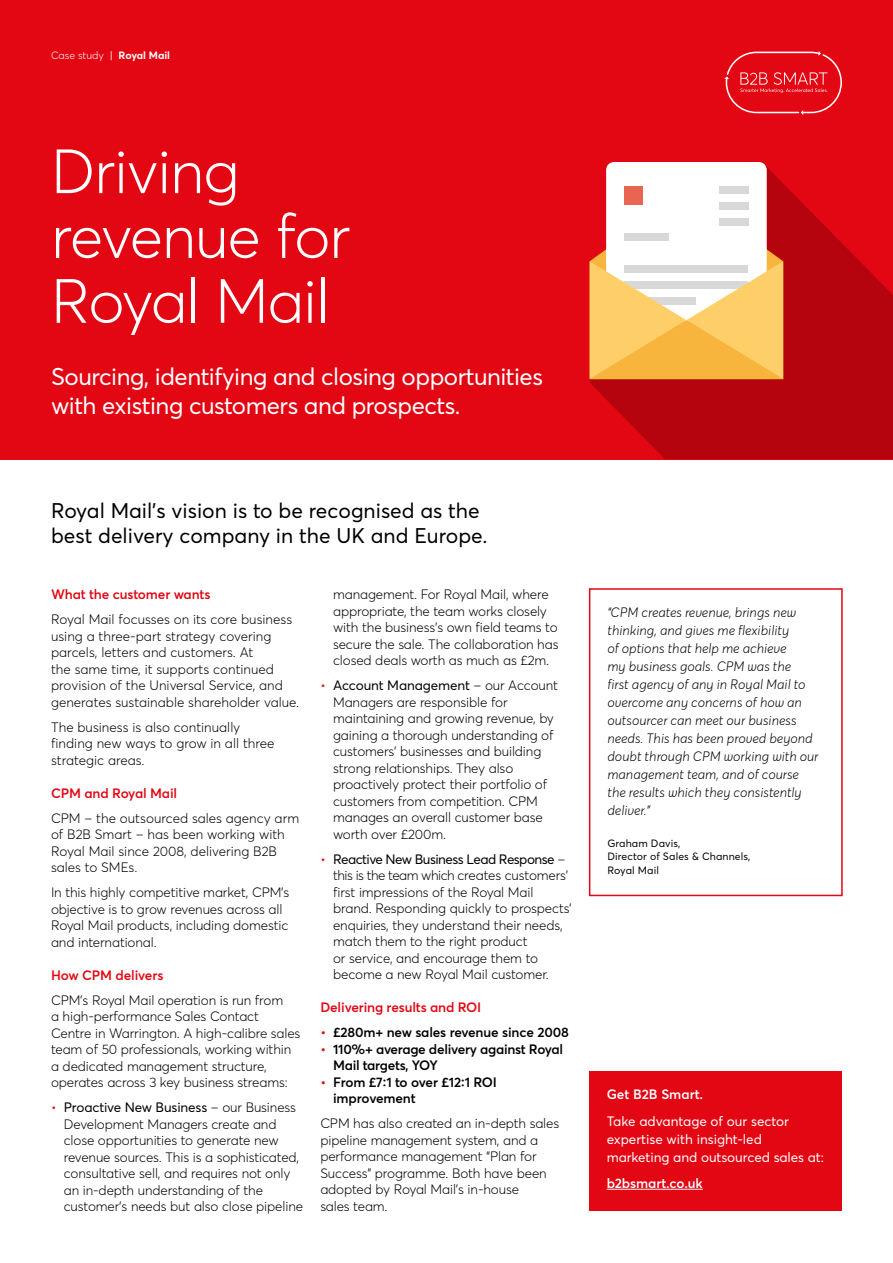
<style>
.page{position:relative;width:893px;height:1263px;background:#fff}
.page>*{position:absolute;margin:0;border:0;box-sizing:border-box;transform-origin:0 0}
.t1{font:300 61.5px/64.8px "Averta";letter-spacing:-.02em;color:#fff}
.t2{font:24px/28.8px "Averta";letter-spacing:-.02em;color:#fff}
.t3{font:21px/25.2px "Averta";color:#000}
.t4{font:300 13.5px/16.5px "Averta";letter-spacing:-.01em;color:#000}
.t5{font:italic 300 13.5px/18px "Averta";color:#000}
.t6{font:600 13.5px/16.5px "Averta";letter-spacing:-.02em;color:#000}
.t7{font:13.5px/18px "Averta";letter-spacing:-.005em;color:#fff}
.t8{font:600 13.5px "Averta";letter-spacing:-.01em;color:#e30613}
.t9{font:600 13.5px "Averta";letter-spacing:-.005em;color:#fff}
.t10{font:10.5px/13.5px "Averta";letter-spacing:.01em;color:#000}
.t11{font:300 10.5px "Averta";color:#fff}
.s1{font-weight:400}
.s2{font-weight:700}
.s3{color:#e30613}
</style>
<div class="page">
<div style="left:0;top:0;width:893px;height:459px;background:#e30613"></div>
<svg style="left:724px;top:51px;width:118px;height:64px"></svg>
<svg style="left:590px;top:183px;width:303px;height:276px;fill:#b6040f"></svg>
<svg style="left:590px;top:162px;width:193px;height:217px;background:#f6d0a4"></svg>
<div style="left:589px;top:588px;width:254px;height:308px;border:2px solid #e30613"></div>
<div style="left:590px;top:1071px;width:252px;height:140px;background:#e30613"></div>
<hr style="left:607px;top:1189px;width:96px;height:1px;background:#fff">
<p class="t11" style="left:51px;top:49px;width:121px">Case study <span class="s1">|</span> <span class="s2">Royal Mail</span></p>
<h1 class="t1" style="left:51px;top:139px;width:301px">Driving revenue for<br>Royal Mail</h1>
<h2 class="t2" style="left:51px;top:362px;width:493px">Sourcing, identifying and closing opportunities with existing customers and prospects.</h2>
<h3 class="t3" style="left:51px;top:498px;width:438px">Royal Mail’s vision is to be recognised as the best delivery company in the UK and Europe.</h3>
<p class="t8" style="left:51px;top:586px;width:161px">What the customer wants</p>
<p class="t4" style="left:51px;top:611px;width:250px">Royal Mail focusses on its core business using a three-part strategy covering parcels, letters and customers. At<br>the same time, it supports continued provision of the Universal Service, and generates sustainable shareholder value.</p>
<p class="t4" style="left:51px;top:719px;width:225px">The business is also continually finding new ways to grow in all three strategic areas.</p>
<p class="t8" style="left:51px;top:785px;width:128px">CPM and Royal Mail</p>
<p class="t4" style="left:51px;top:810px;width:250px">CPM – the outsourced sales agency arm of B2B Smart – has been working with<br>Royal Mail since 2008, delivering B2B sales to SMEs.</p>
<p class="t4" style="left:51px;top:884px;width:240px">In this highly competitive market, CPM’s objective is to grow revenues across all Royal Mail products, including domestic and international.</p>
<p class="t8" style="left:51px;top:967px;width:114px">How CPM delivers</p>
<p class="t4" style="left:51px;top:992px;width:251px">CPM’s Royal Mail operation is run from<br>a high-performance Sales Contact Centre in Warrington. A high-calibre sales team of 50 professionals, working within a dedicated management structure, operates across 3 key business streams:</p>
<p class="t4" style="left:64px;top:1099px;width:241px;text-indent:-13px"><span class="s3">•</span> <span class="s1">Proactive New Business</span> – our Business Development Managers create and close opportunities to generate new revenue sources. This is a sophisticated, consultative sell, and requires not only an in-depth understanding of the customer’s needs but also close pipeline</p>
<p class="t4" style="left:333px;top:586px;width:227px">management. For Royal Mail, where appropriate, the team works closely with the business’s own field teams to secure the sale. The collaboration has closed deals worth as much as £2m.</p>
<p class="t4" style="left:333px;top:677px;width:227px;text-indent:-13px"><span class="s3">•</span> <span class="s1">Account Management</span> – our Account Managers are responsible for maintaining and growing revenue, by gaining a thorough understanding of customers’ businesses and building strong relationships. They also proactively protect their portfolio of customers from competition. CPM manages an overall customer base worth over £200m.</p>
<p class="t4" style="left:333px;top:851px;width:240px;text-indent:-13px"><span class="s3">•</span> <span class="s1">Reactive New Business Lead Response</span> – this is the team which creates customers’ first impressions of the Royal Mail brand. Responding quickly to prospects’ enquiries, they understand their needs, match them to the right product<br>or service, and encourage them to become a new Royal Mail customer.</p>
<p class="t8" style="left:320px;top:999px;width:163px">Delivering results and ROI</p>
<p class="t6" style="left:320px;top:1024px;width:250px"><span class="s3">•</span> £280m+ new sales revenue since 2008</p>
<p class="t6" style="left:333px;top:1041px;width:231px;text-indent:-13px"><span class="s3">•</span> 110%+ average delivery against Royal<br>Mail targets, YOY</p>
<p class="t6" style="left:333px;top:1074px;width:165px;text-indent:-13px"><span class="s3">•</span> From £7:1 to over £12:1 ROI improvement</p>
<p class="t4" style="left:320px;top:1115px;width:240px">CPM has also created an in-depth sales pipeline management system, and a performance management “Plan for<br>Success” programme. Both have been adopted by Royal Mail’s in-house<br>sales team.</p>
<p class="t5" style="left:607px;top:604px;width:213px">“CPM creates revenue, brings new thinking, and gives me flexibility<br>of options that help me achieve<br>my business goals. CPM was the<br>first agency of any in Royal Mail to overcome any concerns of how an outsourcer can meet our business needs. This has been proved beyond doubt through CPM working with our management team, and of course the results which they consistently deliver.”</p>
<p class="t10" style="left:607px;top:836px;width:145px">Graham Davis,<br>Director of Sales &amp; Channels,<br>Royal Mail</p>
<p class="t9" style="left:607px;top:1086px;width:98px">Get B2B Smart.</p>
<p class="t7" style="left:607px;top:1112px;width:219px">Take advantage of our sector expertise with insight-led marketing and outsourced sales at:</p>
<p class="t9" style="left:607px;top:1175px;width:98px">b2bsmart.co.uk</p>
</div>
